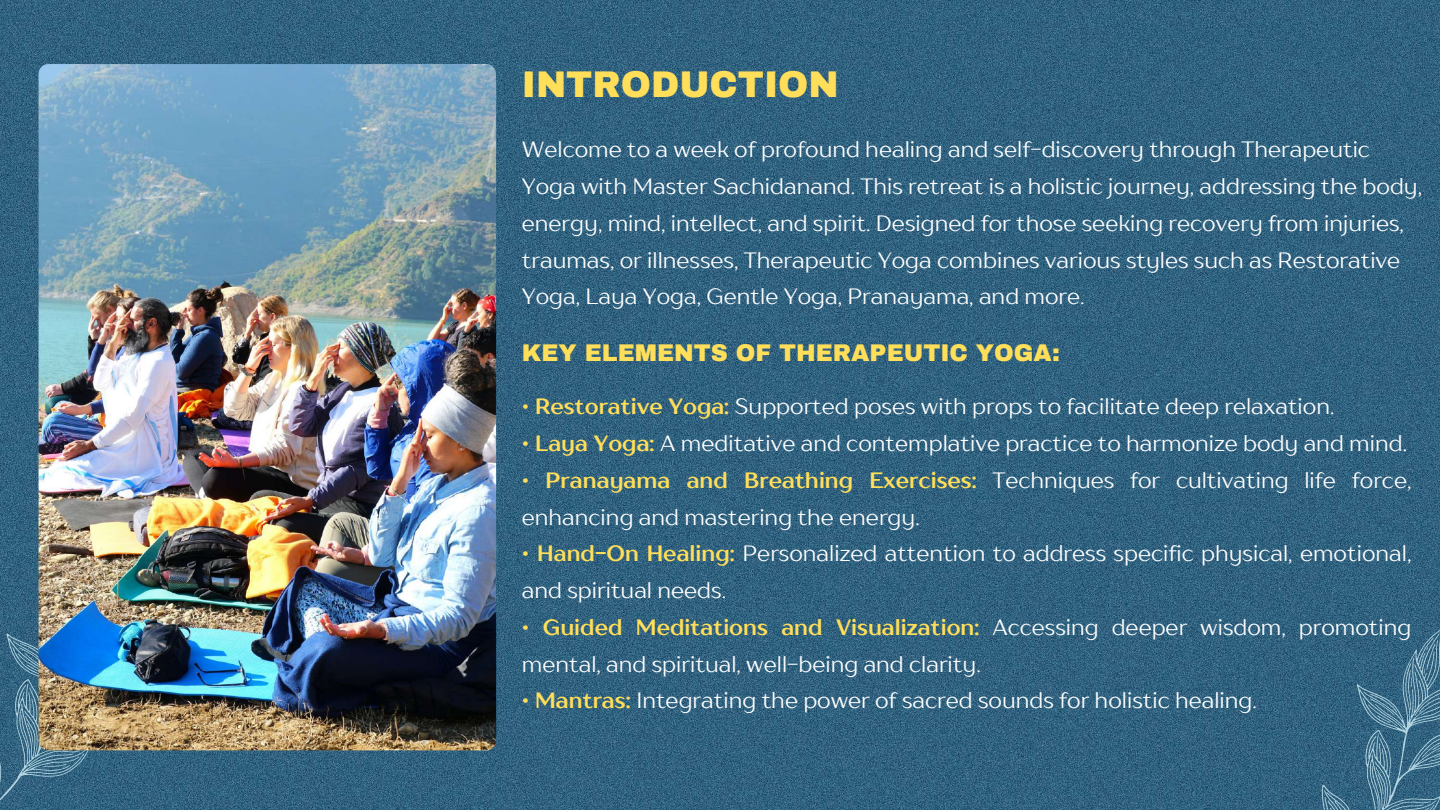
<style>
.page{position:relative;width:1440px;height:810px;background:#fff}
.page>*{position:absolute;margin:0;border:0;box-sizing:border-box;transform-origin:0 0}
.t1{font:900 36.4px "Archivo";color:#ffde59}
.t2{font:900 23.6px "Archivo";color:#ffde59}
.t3{font:22.1px/36.8px "TT Drugs";color:#fff}
.s1{font-weight:700;color:#ffde59}
</style>
<div class="page">
<img style="left:0;top:0;width:1440px;height:810px">
<svg style="left:0;top:554px;width:157px;height:256px;background:#3a6a86"></svg>
<img style="left:39px;top:64px;width:457px;height:686px;border-radius:10px">
<svg style="left:1270px;top:605px;width:170px;height:205px;background:#396985"></svg>
<h1 class="t1" style="left:522px;top:65px;width:319px">INTRODUCTION</h1>
<p class="t3" style="left:522px;top:131px;width:902px">Welcome to a week of profound healing and self-discovery through Therapeutic Yoga with Master Sachidanand. This retreat is a holistic journey, addressing the body, energy, mind, intellect, and spirit. Designed for those seeking recovery from injuries, traumas, or illnesses, Therapeutic Yoga combines various styles such as Restorative Yoga, Laya Yoga, Gentle Yoga, Pranayama, and more.</p>
<p class="t2" style="left:522px;top:340px;width:540px">KEY ELEMENTS OF THERAPEUTIC YOGA:</p>
<p class="t3" style="left:522px;top:388px;width:814px"><span class="s1">• Restorative Yoga:</span> Supported poses with props to facilitate deep relaxation.</p>
<p class="t3" style="left:522px;top:425px;width:887px"><span class="s1">• Laya Yoga:</span> A meditative and contemplative practice to harmonize body and mind.</p>
<p class="t3" style="left:522px;top:461px;width:891px"><span class="s1">• Pranayama and Breathing Exercises:</span> Techniques for cultivating life force, enhancing and mastering the energy.</p>
<p class="t3" style="left:522px;top:535px;width:891px"><span class="s1">• Hand-On Healing:</span> Personalized attention to address specific physical, emotional, and spiritual needs.</p>
<p class="t3" style="left:522px;top:608px;width:891px"><span class="s1">• Guided Meditations and Visualization:</span> Accessing deeper wisdom, promoting mental, and spiritual, well-being and clarity.</p>
<p class="t3" style="left:522px;top:682px;width:737px"><span class="s1">• Mantras:</span> Integrating the power of sacred sounds for holistic healing.</p>
</div>
